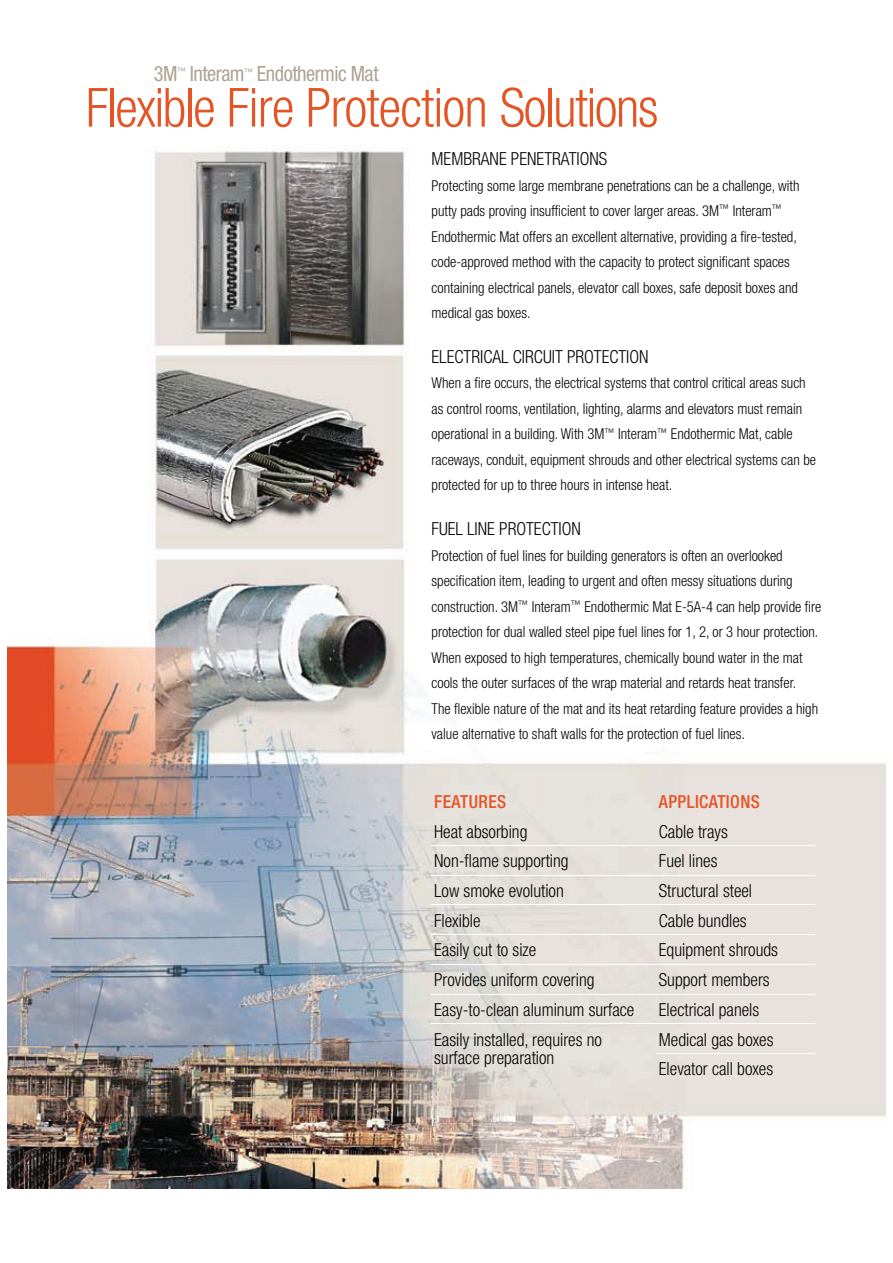
<style>
.page{position:relative;width:893px;height:1263px;background:#fff}
.page>*{position:absolute;margin:0;border:0;box-sizing:border-box;transform-origin:0 0}
.t1{font:300 condensed 54px "Helvetica Neue LT Std";letter-spacing:-.025em;color:#e55424}
.t2{font:condensed 21px "Helvetica Neue LT Std";letter-spacing:-.025em;color:#aea294}
.t3{font:300 condensed 18px/18px "Helvetica Neue LT Std";color:#040503}
.t4{font:500 condensed 18px "Helvetica Neue LT Std";letter-spacing:.025em;color:#e55424}
.t5{font:300 condensed 15px/25.5px "Helvetica Neue LT Std";color:#040503}
.t6{font:condensed 9px "Helvetica Neue LT Std";color:#aea294}
</style>
<div class="page">
<img style="left:7px;top:151px;width:879px;height:1037px">
<hr style="left:432px;top:845px;width:383px;height:1px;background:#fff">
<hr style="left:432px;top:875px;width:383px;height:1px;background:#fff">
<hr style="left:432px;top:904px;width:383px;height:1px;background:#fff">
<hr style="left:432px;top:934px;width:383px;height:1px;background:#fff">
<hr style="left:432px;top:964px;width:383px;height:1px;background:#fff">
<hr style="left:432px;top:994px;width:383px;height:1px;background:#fff">
<hr style="left:432px;top:1023px;width:383px;height:1px;background:#fff">
<hr style="left:656px;top:1053px;width:159px;height:1px;background:#fff">
<p class="t2" style="left:154px;top:61px;width:25px">3M</p>
<p class="t6" style="left:177px;top:65px;width:10px">™</p>
<p class="t2" style="left:190px;top:61px;width:56px">Interam</p>
<p class="t6" style="left:244px;top:67px;width:10px">™</p>
<p class="t2" style="left:257px;top:61px;width:123px">Endothermic Mat</p>
<p class="t1" style="left:86px;top:77px;width:574px">Flexible Fire Protection Solutions</p>
<p class="t3" style="left:432px;top:150px;width:177px">MEMBRANE PENETRATIONS</p>
<p class="t5" style="left:432px;top:173px;width:369px">Protecting some large membrane penetrations can be a challenge, with putty pads proving insufficient to cover larger areas. 3M<sup>™</sup> Interam<sup>™ </sup>Endothermic Mat offers an excellent alternative, providing a fire-tested, code-approved method with the capacity to protect significant spaces containing electrical panels, elevator call boxes, safe deposit boxes and medical gas boxes.</p>
<p class="t3" style="left:432px;top:347px;width:219px">ELECTRICAL CIRCUIT PROTECTION</p>
<p class="t5" style="left:432px;top:370px;width:386px">When a fire occurs, the electrical systems that control critical areas such as control rooms, ventilation, lighting, alarms and elevators must remain operational in a building. With 3M<sup>™</sup> Interam<sup>™</sup> Endothermic Mat, cable raceways, conduit, equipment shrouds and other electrical systems can be protected for up to three hours in intense heat.</p>
<p class="t3" style="left:432px;top:519px;width:151px">FUEL LINE PROTECTION</p>
<p class="t5" style="left:432px;top:542px;width:391px">Protection of fuel lines for building generators is often an overlooked specification item, leading to urgent and often messy situations during construction. 3M<sup>™</sup> Interam<sup>™</sup> Endothermic Mat E-5A-4 can help provide fire protection for dual walled steel pipe fuel lines for 1, 2, or 3 hour protection.<br>When exposed to high temperatures, chemically bound water in the mat cools the outer surfaces of the wrap material and retards heat transfer.<br>The flexible nature of the mat and its heat retarding feature provides a high value alternative to shaft walls for the protection of fuel lines.</p>
<p class="t4" style="left:434px;top:791px;width:74px">FEATURES</p>
<p class="t4" style="left:659px;top:791px;width:103px">APPLICATIONS</p>
<p class="t3" style="left:434px;top:822px;width:95px">Heat absorbing</p>
<p class="t3" style="left:659px;top:822px;width:71px">Cable trays</p>
<p class="t3" style="left:434px;top:852px;width:136px">Non-flame supporting</p>
<p class="t3" style="left:659px;top:852px;width:60px">Fuel lines</p>
<p class="t3" style="left:434px;top:881px;width:131px">Low smoke evolution</p>
<p class="t3" style="left:659px;top:881px;width:95px">Structural steel</p>
<p class="t3" style="left:434px;top:911px;width:48px">Flexible</p>
<p class="t3" style="left:659px;top:911px;width:89px">Cable bundles</p>
<p class="t3" style="left:434px;top:941px;width:104px">Easily cut to size</p>
<p class="t3" style="left:659px;top:941px;width:121px">Equipment shrouds</p>
<p class="t3" style="left:434px;top:971px;width:162px">Provides uniform covering</p>
<p class="t3" style="left:659px;top:971px;width:112px">Support members</p>
<p class="t3" style="left:434px;top:1000px;width:202px">Easy-to-clean aluminum surface</p>
<p class="t3" style="left:659px;top:1000px;width:102px">Electrical panels</p>
<p class="t3" style="left:434px;top:1030px;width:169px">Easily installed, requires no surface preparation</p>
<p class="t3" style="left:659px;top:1024px;width:116px;line-height:29.7px">Medical gas boxes<br>Elevator call boxes</p>
</div>
